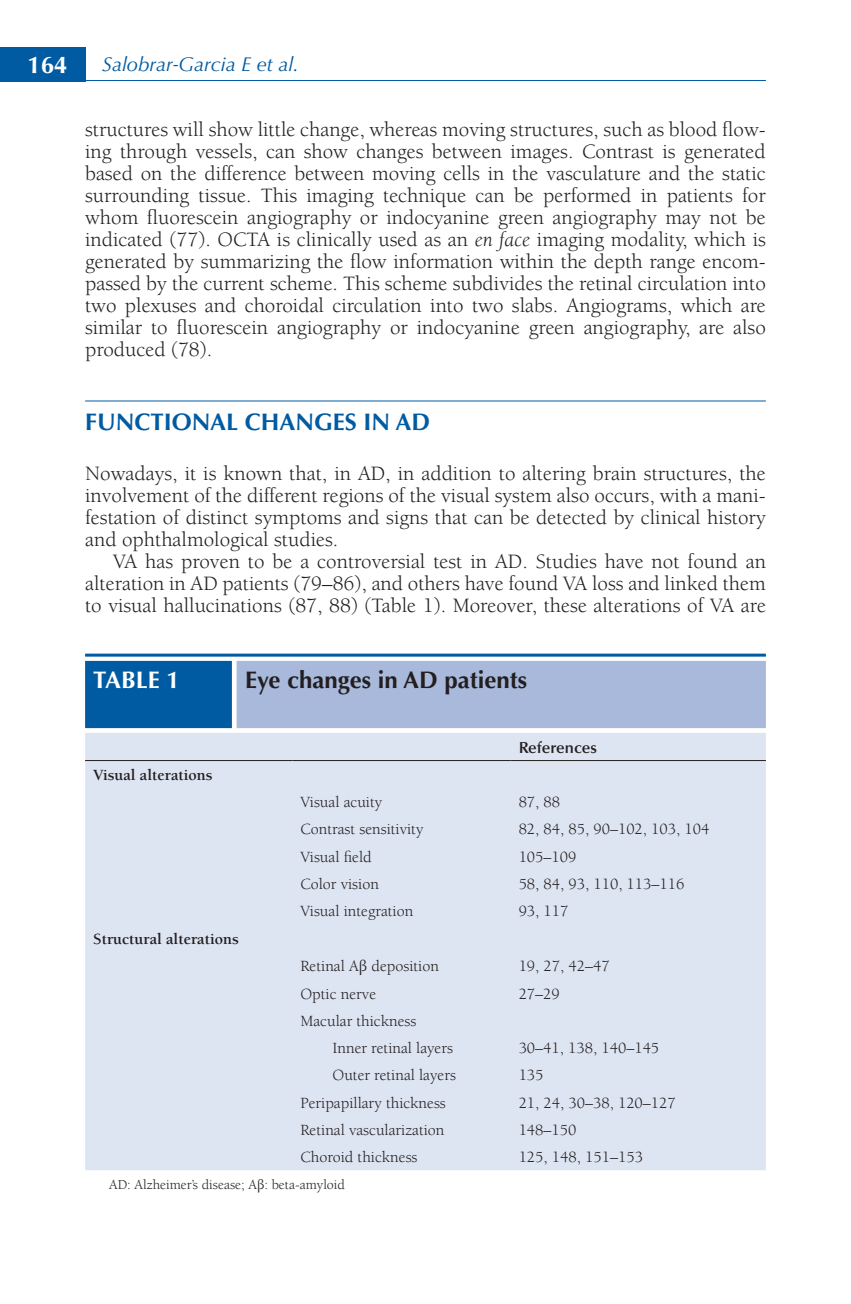
<style>
.page{position:relative;width:851px;height:1304px;background:#fff}
.page>*{position:absolute;margin:0;border:0;box-sizing:border-box;transform-origin:0 0}
.t1{font:700 24px "Optima LT Std";color:#231f20}
.t2{font:700 24px "Optima LT Std";color:#015ba2}
.t3{font:700 24px "Optima LT Std";color:#fff}
.t4{font:21px/22px "Berkeley Std";color:#231f20;text-align:justify}
.t5{font:italic 20px "Optima LT Std";color:#015ba2}
.t6{font:16px/27.2px "Berkeley Std";color:#231f20}
.t7{font:700 16px "Berkeley Std";color:#231f20}
.t8{font:600 16px "Optima LT Std";color:#231f20}
.t9{font:14px "Berkeley Std";color:#231f20}
.s1{font-style:italic}
.s2{font-family:"Warnock Pro";font-weight:300}
</style>
<div class="page">
<div style="left:0;top:47px;width:85px;height:34px;background:#015ba2"></div>
<hr style="left:0;top:80px;width:765px;height:1px;background:#015ba2">
<hr style="left:85px;top:400px;width:680px;height:1px;background:#015ba2">
<div style="left:85px;top:733px;width:680px;height:437px;background:#dee5f2"></div>
<hr style="left:85px;top:760px;width:207px;height:1px;background:#231f20">
<hr style="left:292px;top:760px;width:218px;height:1px;background:#231f20">
<hr style="left:510px;top:760px;width:255px;height:1px;background:#231f20">
<div style="left:85px;top:661px;width:147px;height:67px;background:#015ba2"></div>
<div style="left:236px;top:661px;width:529px;height:67px;background:#a8b9db"></div>
<hr style="left:85px;top:654px;width:680px;height:3px;background:#015ba2">
<p class="t3" style="left:27px;top:51px;width:42px">164</p>
<p class="t5" style="left:102px;top:53px;width:198px">Salobrar-Garcia E et al.</p>
<p class="t4" style="left:85px;top:119px;width:682px">structures will show little change, whereas moving structures, such as blood flow&shy;ing through vessels, can show changes between images. Contrast is generated based on the difference between moving cells in the vasculature and the static surrounding tissue. This imaging technique can be performed in patients for whom fluorescein angiography or indocyanine green angiography may not be indicated (77). OCTA is clinically used as an <span class="s1">en face</span> imaging modality, which is generated by summarizing the flow information within the depth range encom&shy;passed by the current scheme. This scheme subdivides the retinal circulation into two plexuses and choroidal circulation into two slabs. Angiograms, which are similar to fluorescein angiography or indocyanine green angiography, are also produced (78).</p>
<p class="t2" style="left:85px;top:408px;width:346px">FUNCTIONAL CHANGES IN AD</p>
<p class="t4" style="left:85px;top:463px;width:682px">Nowadays, it is known that, in AD, in addition to altering brain structures, the involvement of the different regions of the visual system also occurs, with a mani&shy;festation of distinct symptoms and signs that can be detected by clinical history and ophthalmological studies.</p>
<p class="t4" style="left:85px;top:551px;width:682px;text-indent:28px">VA has proven to be a controversial test in AD. Studies have not found an alteration in AD patients (79–86), and others have found VA loss and linked them to visual hallucinations (87, 88) (Table 1). Moreover, these alterations of VA are</p>
<p class="t3" style="left:93px;top:666px;width:88px">TABLE 1</p>
<p class="t1" style="left:245px;top:666px;width:283px">Eye changes in AD patients</p>
<p class="t7" style="left:93px;top:766px;width:121px">Visual alterations</p>
<p class="t7" style="left:93px;top:930px;width:147px">Structural alterations</p>
<p class="t8" style="left:518px;top:738px;width:80px">References</p>
<p class="t6" style="left:300px;top:789px;width:83px">Visual acuity</p>
<p class="t6" style="left:518px;top:789px;width:43px">87, 88</p>
<p class="t6" style="left:300px;top:816px;width:124px">Contrast sensitivity</p>
<p class="t6" style="left:518px;top:816px;width:192px">82, 84, 85, 90–102, 103, 104</p>
<p class="t6" style="left:300px;top:843px;width:73px">Visual field</p>
<p class="t6" style="left:518px;top:843px;width:59px">105–109</p>
<p class="t6" style="left:300px;top:871px;width:80px">Color vision</p>
<p class="t6" style="left:518px;top:871px;width:167px">58, 84, 93, 110, 113–116</p>
<p class="t6" style="left:300px;top:898px;width:114px">Visual integration</p>
<p class="t6" style="left:518px;top:898px;width:51px">93, 117</p>
<p class="t6" style="left:300px;top:953px;width:140px">Retinal A<span class="s2">β</span> deposition</p>
<p class="t6" style="left:518px;top:952px;width:93px">19, 27, 42–47</p>
<p class="t6" style="left:300px;top:980px;width:77px">Optic nerve</p>
<p class="t6" style="left:518px;top:980px;width:43px">27–29</p>
<p class="t6" style="left:332px;top:1007px;width:122px;text-indent:-32px">Macular thickness<br>Inner retinal layers</p>
<p class="t6" style="left:518px;top:1035px;width:142px">30–41, 138, 140–145</p>
<p class="t6" style="left:332px;top:1062px;width:125px">Outer retinal layers</p>
<p class="t6" style="left:518px;top:1062px;width:26px">135</p>
<p class="t6" style="left:300px;top:1089px;width:147px">Peripapillary thickness</p>
<p class="t6" style="left:518px;top:1089px;width:159px">21, 24, 30–38, 120–127</p>
<p class="t6" style="left:300px;top:1117px;width:145px">Retinal vascularization</p>
<p class="t6" style="left:518px;top:1117px;width:59px">148–150</p>
<p class="t6" style="left:300px;top:1144px;width:118px">Choroid thickness</p>
<p class="t6" style="left:518px;top:1144px;width:126px">125, 148, 151–153</p>
<p class="t9" style="left:109px;top:1177px;width:237px">AD: Alzheimer’s disease; A<span class="s2">β</span>: beta-amyloid</p>
</div>
